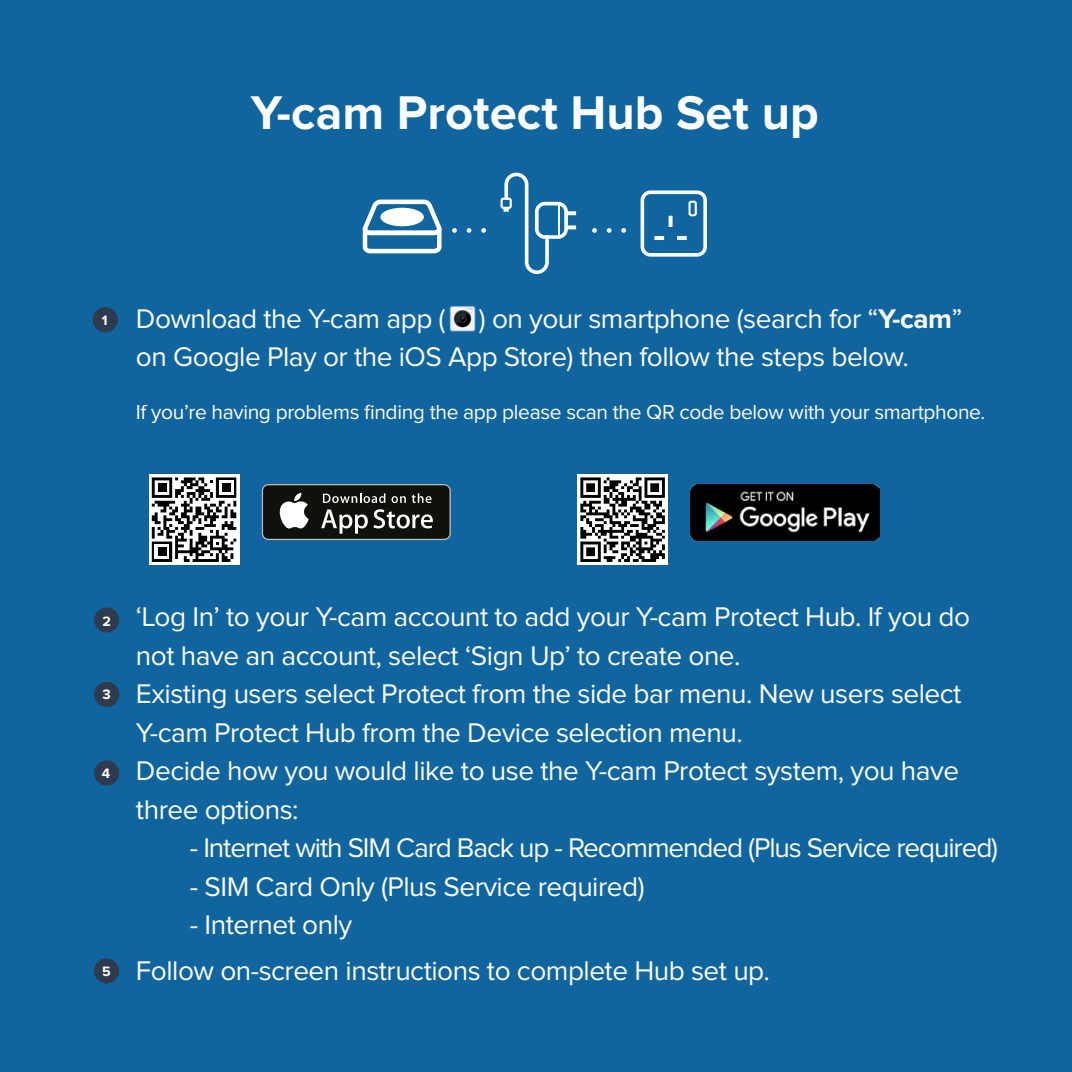
<style>
.page{position:relative;width:1072px;height:1072px;background:#fff}
.page>*{position:absolute;margin:0;border:0;box-sizing:border-box;transform-origin:0 0}
.t1{font:700 49px "Proxima Nova";color:#fbfcfd}
.t2{font:28px/38.5px "Proxima Nova";letter-spacing:-.02em;color:#fbfcfd}
.t3{font:28px "Proxima Nova";letter-spacing:-.04em;color:#fbfcfd}
.t4{font:21px "Proxima Nova";letter-spacing:-.02em;color:#fbfcfd}
.t5{font:700 14px "Proxima Nova";color:#fff}
.s1{font-weight:700}
</style>
<div class="page">
<div style="left:1px;top:0;width:1070px;height:1071px;background:#10659e"></div>
<svg style="left:262px;top:484px;width:189px;height:56px"></svg>
<div style="left:263px;top:485px;width:186px;height:54px;background:#12100b;border-radius:5px"></div>
<svg style="left:279px;top:493px;width:30px;height:35px"></svg>
<svg style="left:321px;top:509px;width:112px;height:24px"></svg>
<svg style="left:323px;top:493px;width:62px;height:10px"></svg>
<svg style="left:391px;top:496px;width:15px;height:7px"></svg>
<svg style="left:412px;top:493px;width:19px;height:10px"></svg>
<img style="left:691px;top:484px;width:188px;height:56px">
<svg style="left:149px;top:474px;width:90px;height:91px"></svg>
<svg style="left:152px;top:477px;width:84px;height:85px"></svg>
<div style="left:577px;top:474px;width:90px;height:91px;background:#fff"></div>
<svg style="left:580px;top:477px;width:85px;height:85px"></svg>
<img style="left:449px;top:305px;width:27px;height:27px">
<svg style="left:452px;top:228px;width:5px;height:5px"></svg>
<svg style="left:466px;top:228px;width:5px;height:5px"></svg>
<svg style="left:481px;top:228px;width:5px;height:5px"></svg>
<svg style="left:592px;top:228px;width:5px;height:5px"></svg>
<svg style="left:606px;top:228px;width:5px;height:5px"></svg>
<svg style="left:621px;top:228px;width:5px;height:5px"></svg>
<svg style="left:640px;top:190px;width:67px;height:67px"></svg>
<svg style="left:668px;top:216px;width:4px;height:11px"></svg>
<hr style="left:654px;top:236px;width:10px;height:4px;background:#fafcfc">
<svg style="left:677px;top:236px;width:10px;height:4px"></svg>
<svg style="left:688px;top:201px;width:9px;height:15px"></svg>
<svg style="left:566px;top:211px;width:10px;height:4px"></svg>
<svg style="left:566px;top:225px;width:10px;height:4px"></svg>
<svg style="left:500px;top:173px;width:68px;height:101px"></svg>
<svg style="left:363px;top:199px;width:78px;height:54px"></svg>
<div style="left:380px;top:208px;width:44px;height:18px;background:#fff;border-radius:50%"></div>
<div style="left:93px;top:307px;width:25px;height:25px;background:#2e3b4f;border-radius:50%"></div>
<div style="left:94px;top:607px;width:25px;height:25px;background:#2e3b4f;border-radius:50%"></div>
<div style="left:94px;top:682px;width:25px;height:25px;background:#2e3b4f;border-radius:50%"></div>
<div style="left:94px;top:760px;width:25px;height:25px;background:#2e3b4f;border-radius:50%"></div>
<div style="left:94px;top:958px;width:25px;height:25px;background:#2e3b4f;border-radius:50%"></div>
<h1 class="t1" style="left:251px;top:90px;width:569px">Y-cam Protect Hub Set up</h1>
<p class="t5" style="left:102px;top:313px;width:7px">1</p>
<p class="t2" style="left:136px;top:300px;width:828px">Download the Y-cam app ( ) on your smartphone (search for “<span class="s1">Y-cam</span>” on Google Play or the iOS App Store) then follow the steps below.</p>
<p class="t4" style="left:136px;top:402px;width:851px">If you’re having problems finding the app please scan the QR code below with your smartphone.</p>
<p class="t5" style="left:102px;top:614px;width:10px">2</p>
<p class="t5" style="left:103px;top:688px;width:10px">3</p>
<p class="t5" style="left:102px;top:766px;width:10px">4</p>
<p class="t5" style="left:102px;top:964px;width:10px">5</p>
<p class="t2" style="left:136px;top:598px;width:835px">‘Log In’ to your Y-cam account to add your Y-cam Protect Hub. If you do not have an account, select ‘Sign Up’ to create one.<br>Existing users select Protect from the side bar menu. New users select Y-cam Protect Hub from the Device selection menu.<br>Decide how you would like to use the Y-cam Protect system, you have three options:</p>
<p class="t3" style="left:190px;top:835px;width:809px">- Internet with SIM Card Back up - Recommended (Plus Service required)</p>
<p class="t2" style="left:190px;top:868px;width:456px">- SIM Card Only (Plus Service required)</p>
<p class="t2" style="left:136px;top:903px;width:635px;line-height:45.5px;text-indent:54px">- Internet only<br>Follow on-screen instructions to complete Hub set up.</p>
</div>
